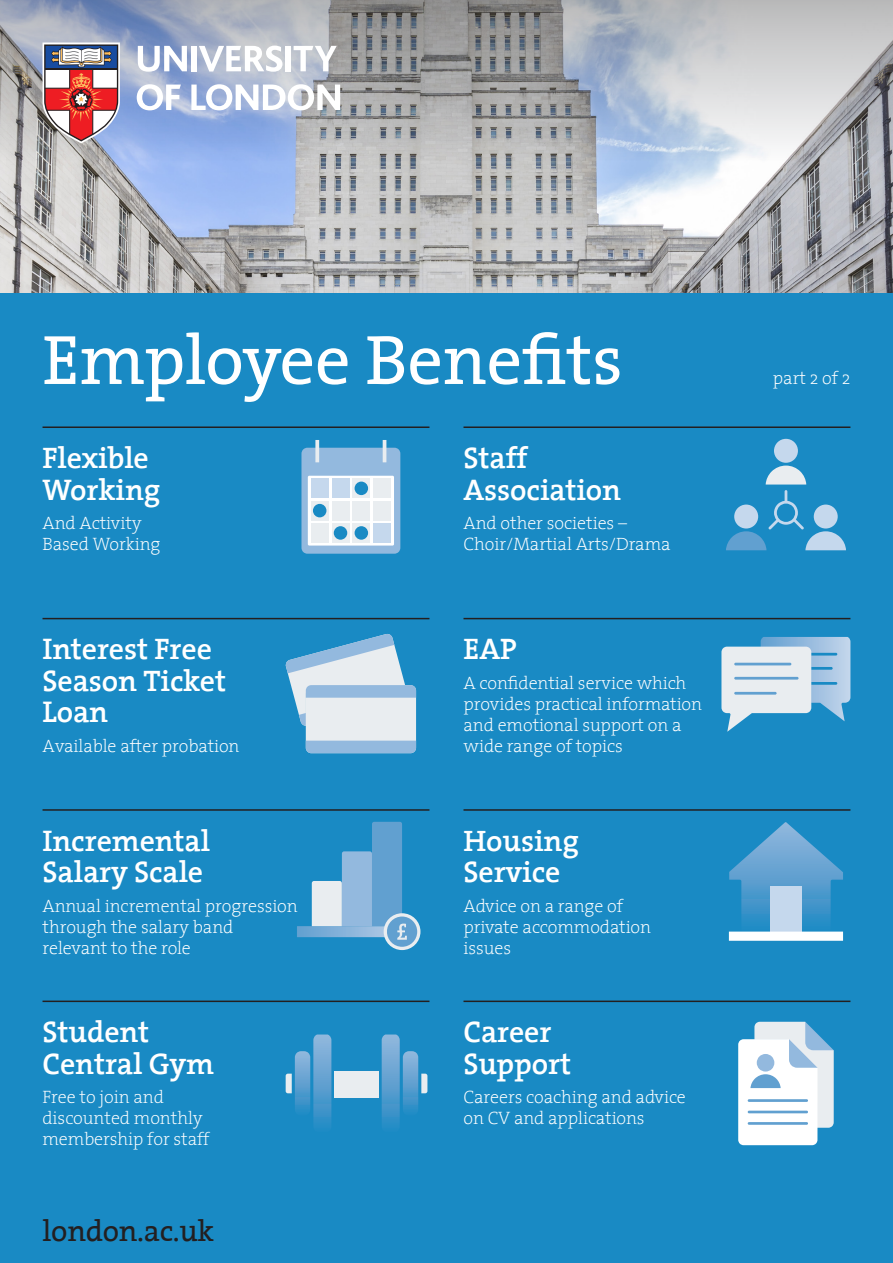
<style>
.page{position:relative;width:893px;height:1263px;background:#fff}
.page>*{position:absolute;margin:0;border:0;box-sizing:border-box;transform-origin:0 0}
.t1{font:70.5px "The Serif";letter-spacing:-.005em;color:#fff}
.t2{font:600 30px/31.5px "The Serif";letter-spacing:-.005em;color:#fff}
.t3{font:30px "The Serif";letter-spacing:-.01em;color:#231f20}
.t4{font:200 18px/21px "The Serif";letter-spacing:-.005em;color:#fff}
.t5{font:18px/21.1px "The Serif HP2 Ex Lig";letter-spacing:-.005em;color:#fff}
</style>
<div class="page">
<img style="left:0;top:161px;width:893px;height:133px">
<svg style="left:0;top:0;width:893px;height:161px"></svg>
<div style="left:191px;top:46px;width:6px;height:25px;background:#fff"></div>
<div style="left:286px;top:46px;width:5px;height:25px;background:#fff"></div>
<svg style="left:191px;top:84px;width:149px;height:26px"></svg>
<svg style="left:294px;top:46px;width:43px;height:25px"></svg>
<svg style="left:138px;top:46px;width:49px;height:26px"></svg>
<svg style="left:199px;top:46px;width:83px;height:26px"></svg>
<svg style="left:137px;top:84px;width:44px;height:26px"></svg>
<svg style="left:43px;top:43px;width:77px;height:100px"></svg>
<div style="left:0;top:294px;width:893px;height:969px;background:#198ac4"></div>
<hr style="left:43px;top:1000px;width:386px;height:2px;background:#231f20">
<div style="left:334px;top:1071px;width:45px;height:27px;background:#e9edf0"></div>
<svg style="left:382px;top:1034px;width:45px;height:93px"></svg>
<svg style="left:286px;top:1034px;width:45px;height:93px"></svg>
<hr style="left:463px;top:426px;width:387px;height:2px;background:#231f20">
<svg style="left:766px;top:439px;width:40px;height:45px"></svg>
<svg style="left:726px;top:490px;width:120px;height:60px"></svg>
<hr style="left:463px;top:618px;width:387px;height:1px;background:#231f20">
<svg style="left:721px;top:637px;width:129px;height:95px"></svg>
<hr style="left:734px;top:692px;width:43px;height:3px;background:#61a0d0">
<hr style="left:734px;top:677px;width:64px;height:3px;background:#61a0d0">
<hr style="left:734px;top:663px;width:57px;height:2px;background:#61a0d0">
<hr style="left:463px;top:809px;width:387px;height:2px;background:#231f20">
<svg style="left:729px;top:822px;width:114px;height:119px"></svg>
<hr style="left:463px;top:1000px;width:387px;height:2px;background:#231f20">
<svg style="left:738px;top:1022px;width:96px;height:123px"></svg>
<hr style="left:748px;top:1122px;width:60px;height:3px;background:#61a0d0">
<hr style="left:748px;top:1111px;width:60px;height:2px;background:#61a0d0">
<hr style="left:748px;top:1099px;width:60px;height:3px;background:#61a0d0">
<hr style="left:43px;top:618px;width:386px;height:1px;background:#231f20">
<svg style="left:286px;top:634px;width:130px;height:119px"></svg>
<svg style="left:301px;top:440px;width:99px;height:114px"></svg>
<div style="left:332px;top:523px;width:17px;height:20px;background:#e9edf0"></div>
<div style="left:311px;top:523px;width:18px;height:20px;background:#e9edf0"></div>
<svg style="left:311px;top:501px;width:18px;height:19px"></svg>
<div style="left:332px;top:479px;width:17px;height:19px;background:#c5d8ed"></div>
<div style="left:311px;top:479px;width:18px;height:19px;background:#c5d8ed"></div>
<div style="left:352px;top:523px;width:18px;height:20px;background:#e9edf0"></div>
<div style="left:373px;top:523px;width:18px;height:20px;background:#c5d8ed"></div>
<div style="left:352px;top:501px;width:18px;height:19px;background:#e9edf0"></div>
<div style="left:373px;top:501px;width:18px;height:19px;background:#e9edf0"></div>
<svg style="left:352px;top:479px;width:18px;height:19px"></svg>
<div style="left:373px;top:479px;width:18px;height:19px;background:#e9edf0"></div>
<div style="left:332px;top:501px;width:17px;height:19px;background:#e9edf0"></div>
<div style="left:355px;top:482px;width:13px;height:13px;background:#198ac4;border-radius:50%"></div>
<div style="left:334px;top:526px;width:13px;height:14px;background:#198ac4;border-radius:50%"></div>
<div style="left:355px;top:526px;width:13px;height:14px;background:#198ac4;border-radius:50%"></div>
<div style="left:313px;top:504px;width:13px;height:13px;background:#198ac4;border-radius:50%"></div>
<hr style="left:43px;top:426px;width:386px;height:2px;background:#231f20">
<hr style="left:43px;top:809px;width:386px;height:2px;background:#231f20">
<div style="left:384px;top:913px;width:36px;height:37px;background:#e9edf0;border-radius:50%"></div>
<div style="left:387px;top:916px;width:30px;height:31px;background:#61a0d0;border-radius:15px"></div>
<svg style="left:297px;top:822px;width:121px;height:118px"></svg>
<h1 class="t1" style="left:43px;top:301px;width:582px">Employee Benefits</h1>
<h2 class="t2" style="left:43px;top:441px;width:120px">Flexible<br>Working</h2>
<p class="t4" style="left:43px;top:512px;width:120px">And Activity<br>Based Working</p>
<h2 class="t2" style="left:43px;top:633px;width:185px">Interest Free<br>Season Ticket<br>Loan</h2>
<p class="t4" style="left:43px;top:735px;width:199px">Available after probation</p>
<h2 class="t2" style="left:43px;top:824px;width:169px">Incremental<br>Salary Scale</h2>
<p class="t4" style="left:43px;top:894px;width:257px">Annual incremental progression through the salary band relevant to the role</p>
<h2 class="t2" style="left:43px;top:1015px;width:173px">Student<br>Central Gym</h2>
<p class="t5" style="left:43px;top:1086px;width:168px">Free to join and discounted monthly membership for staff</p>
<h2 class="t3" style="left:43px;top:1206px;width:173px">london.ac.uk</h2>
<h2 class="t2" style="left:463px;top:441px;width:159px">Staff<br>Association</h2>
<p class="t4" style="left:463px;top:512px;width:208px">And other societies –<br>Choir/Martial Arts/Drama</p>
<h2 class="t2" style="left:463px;top:633px;width:55px">EAP</h2>
<p class="t4" style="left:463px;top:672px;width:240px">A confidential service which provides practical information and emotional support on a wide range of topics</p>
<h2 class="t2" style="left:463px;top:824px;width:117px">Housing<br>Service</h2>
<p class="t4" style="left:463px;top:894px;width:189px">Advice on a range of private accommodation issues</p>
<h2 class="t2" style="left:463px;top:1015px;width:109px">Career<br>Support</h2>
<p class="t4" style="left:463px;top:1086px;width:224px">Careers coaching and advice on CV and applications</p>
<p class="t4" style="left:773px;top:367px;width:79px">part 2 of 2</p>
</div>
